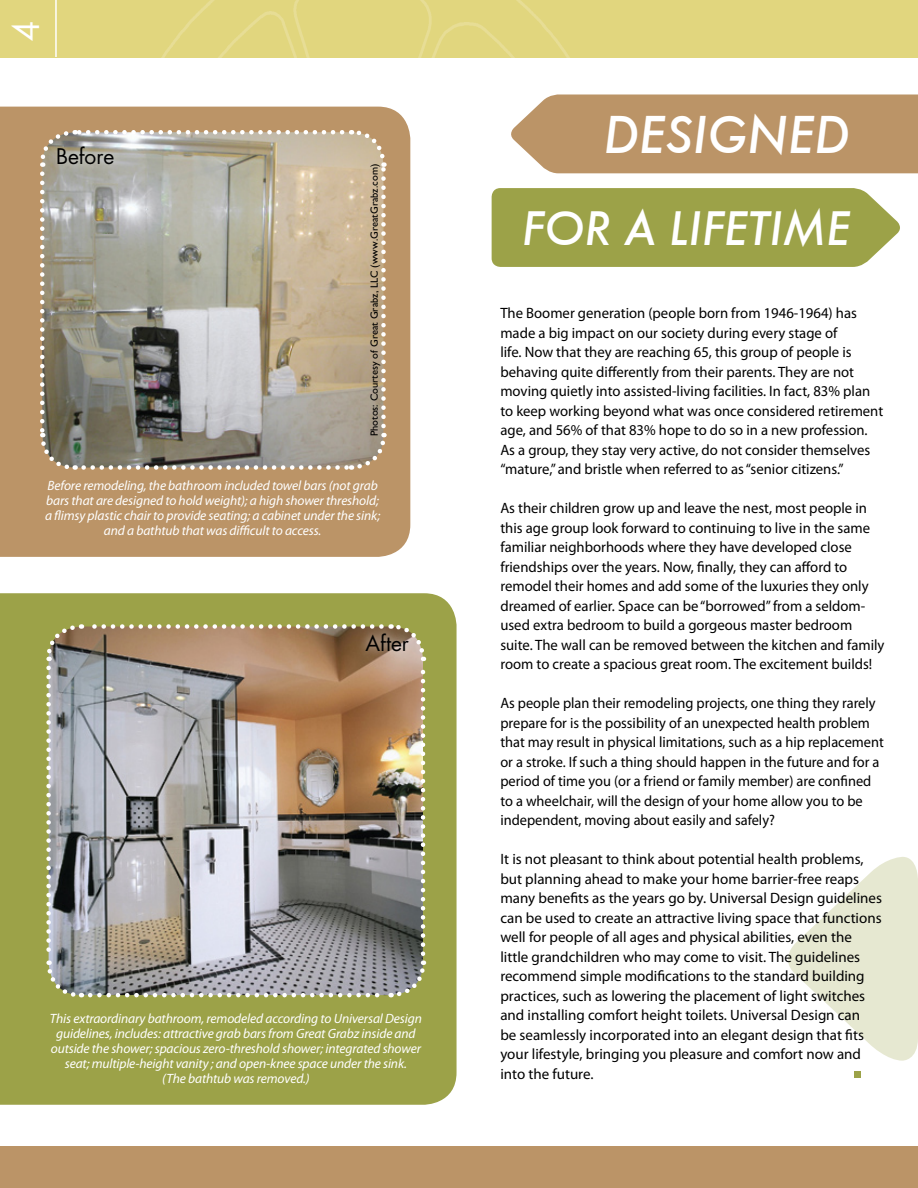
<style>
.page{position:relative;width:918px;height:1188px;background:#fff}
.page>*{position:absolute;margin:0;border:0;box-sizing:border-box;transform-origin:0 0}
.t1{font:italic 500 49.5px "Futura";color:#fff}
.t2{font:italic 500 45px "Futura";color:#fff}
.t3{font:37.5px "Century Gothic";color:#fff}
.t4{font:21px "Futura";color:#000}
.t5{font:15px/19.5px "Myriad Pro";color:#000}
.t6{font:15px/19.5px "Myriad Pro";color:#000;scale:.96 1}
.t7{font:italic 13.5px/15px "Myriad Pro";letter-spacing:-.01em;color:#fff;text-align:center}
.t8{font:10.5px "Gill Sans";color:#000}
</style>
<div class="page">
<svg style="left:788px;top:857px;width:130px;height:204px"></svg>
<div style="left:511px;top:94px;width:407px;height:79px;background:#bb9467"></div>
<div style="left:0;top:0;width:918px;height:57px;background:#e1d67e"></div>
<img style="left:162px;top:0;width:407px;height:57px">
<hr style="left:55px;top:0;width:2px;height:57px;background:#fff">
<div style="left:0;top:593px;width:457px;height:512px;background:#9ca248"></div>
<div style="left:0;top:107px;width:410px;height:450px;background:#bb9467"></div>
<img style="left:42px;top:132px;width:341px;height:336px">
<svg style="left:38px;top:174px;width:38px;height:298px"></svg>
<svg style="left:84px;top:433px;width:304px;height:39px"></svg>
<svg style="left:350px;top:128px;width:38px;height:298px"></svg>
<svg style="left:38px;top:128px;width:304px;height:39px"></svg>
<img style="left:49px;top:659px;width:374px;height:336px">
<svg style="left:44px;top:668px;width:38px;height:332px"></svg>
<svg style="left:90px;top:960px;width:338px;height:39px"></svg>
<img style="left:390px;top:622px;width:37px;height:332px">
<svg style="left:44px;top:622px;width:338px;height:39px"></svg>
<div style="left:48px;top:137px;width:74px;height:36px;background:#fff;opacity:.75"></div>
<div style="left:492px;top:188px;width:408px;height:79px;background:#9ca248"></div>
<div style="left:0;top:1146px;width:918px;height:42px;background:#bb9467"></div>
<div style="left:356px;top:623px;width:61px;height:36px;background:#fff;opacity:.75"></div>
<div style="left:854px;top:1071px;width:6px;height:7px;background:#9ca248"></div>
<h3 class="t3" style="left:3px;top:42px;width:22px;rotate:-90deg">4</h3>
<h3 class="t4" style="left:56px;top:142px;width:60px">Before</h3>
<p class="t8" style="left:368px;top:436px;width:274px;rotate:-90deg">Photos: Courtesy of Great Grabz, LLC (www.GreatGrabz.com)</p>
<p class="t7" style="left:45px;top:478px;width:337px">Before remodeling, the bathroom included towel bars (not grab bars that are designed to hold weight); a high shower threshold; a flimsy plastic chair to provide seating; a cabinet under the sink; and a bathtub that was difficult to access.</p>
<h3 class="t4" style="left:366px;top:628px;width:45px">After</h3>
<p class="t7" style="left:50px;top:1010px;width:373px">This extraordinary bathroom, remodeled according to Universal Design guidelines, includes: attractive grab bars from Great Grabz inside and outside the shower; spacious zero-threshold shower; integrated shower seat; multiple-height vanity ; and open-knee space under the sink.<br>(The bathtub was removed.)</p>
<h1 class="t1" style="left:604px;top:100px;width:243px">DESIGNED</h1>
<h2 class="t2" style="left:522px;top:197px;width:330px">FOR A LIFETIME</h2>
<p class="t5" style="left:500px;top:303px;width:384px">The Boomer generation (people born from 1946-1964) has made a big impact on our society during every stage of<br>life. Now that they are reaching 65, this group of people is behaving quite differently from their parents. They are not moving quietly into assisted-living facilities. In fact, 83% plan to keep working beyond what was once considered retirement age, and 56% of that 83% hope to do so in a new profession.<br>As a group, they stay very active, do not consider themselves “mature,” and bristle when referred to as “senior citizens.”</p>
<p class="t5" style="left:500px;top:498px;width:386px">As their children grow up and leave the nest, most people in this age group look forward to continuing to live in the same familiar neighborhoods where they have developed close friendships over the years. Now, finally, they can afford to remodel their homes and add some of the luxuries they only dreamed of earlier. Space can be “borrowed” from a seldom&shy;used extra bedroom to build a gorgeous master bedroom suite. The wall can be removed between the kitchen and family room to create a spacious great room. The excitement builds!</p>
<p class="t6" style="left:500px;top:693px;width:401px">As people plan their remodeling projects, one thing they rarely prepare for is the possibility of an unexpected health problem that may result in physical limitations, such as a hip replacement or a stroke. If such a thing should happen in the future and for a period of time you (or a friend or family member) are confined to a wheelchair, will the design of your home allow you to be independent, moving about easily and safely?</p>
<p class="t5" style="left:500px;top:849px;width:383px">It is not pleasant to think about potential health problems, but planning ahead to make your home barrier-free reaps many benefits as the years go by. Universal Design guidelines can be used to create an attractive living space that functions well for people of all ages and physical abilities, even the little grandchildren who may come to visit. The guidelines recommend simple modifications to the standard building practices, such as lowering the placement of light switches and installing comfort height toilets. Universal Design can<br>be seamlessly incorporated into an elegant design that fits your lifestyle, bringing you pleasure and comfort now and into the future.</p>
</div>
